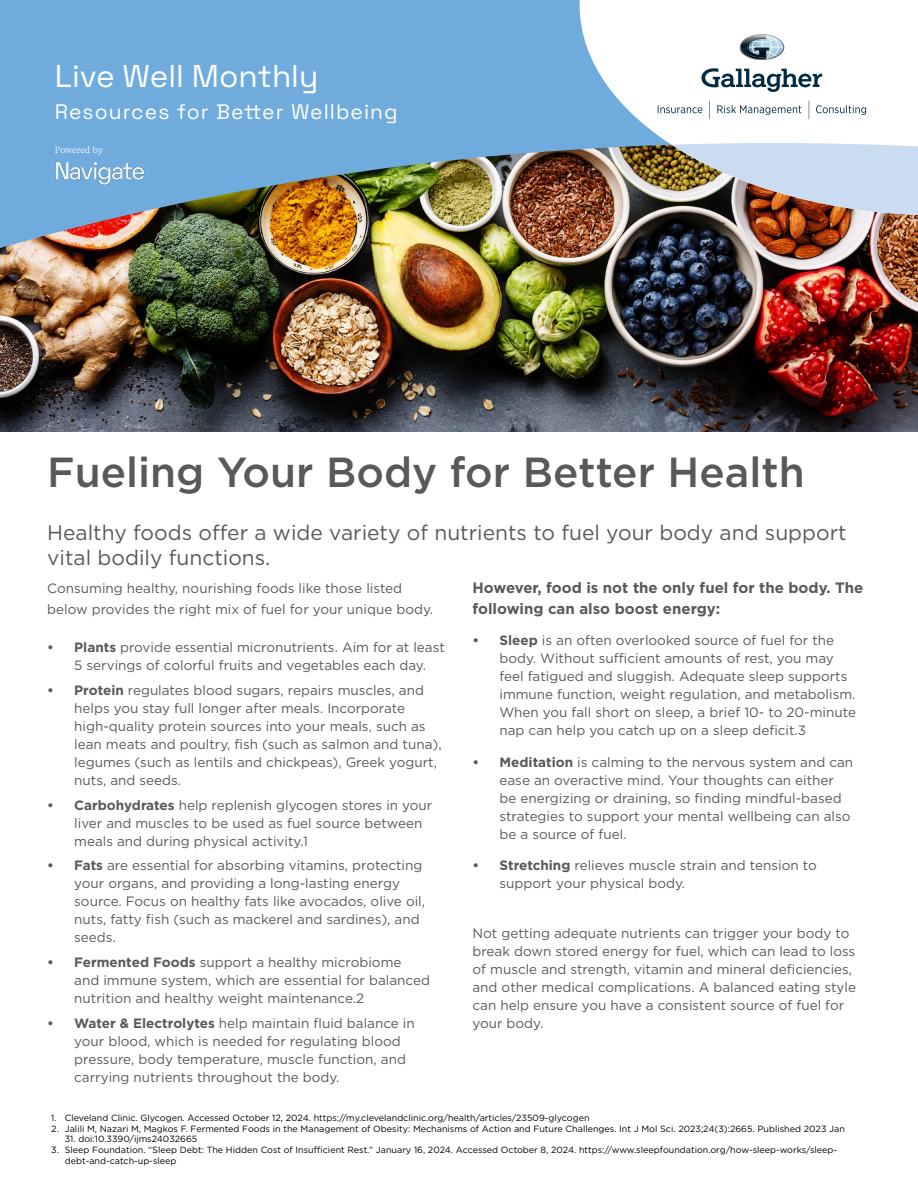
<style>
.page{position:relative;width:918px;height:1188px;background:#fff}
.page>*{position:absolute;margin:0;border:0;box-sizing:border-box;transform-origin:0 0}
.t1{font:500 42px "Gotham";color:#58595b}
.t2{font:300 31.5px "Space Grotesk";color:#fff}
.t3{font:21px/25.5px "Gotham";color:#58595b}
.t4{font:300 21px "Space Grotesk";letter-spacing:.05em;color:#fff}
.t5{font:700 15px/21px "Gotham";color:#58595b}
.t6{font:13.5px/18px "Gotham";color:#58595b}
.t7{font:9px/10.8px "Gotham";color:#000}
.t8{font:9px "Recife Text";letter-spacing:-.01em;color:#fff}
.s1{font-weight:700}
</style>
<div class="page">
<img style="left:0;top:252px;width:918px;height:180px">
<img style="left:0;top:0;width:918px;height:252px">
<svg style="left:580px;top:0;width:338px;height:215px"></svg>
<img style="left:672px;top:143px;width:246px;height:72px">
<img style="left:55px;top:143px;width:109px;height:55px">
<svg style="left:702px;top:68px;width:120px;height:24px"></svg>
<svg style="left:658px;top:105px;width:44px;height:8px"></svg>
<svg style="left:717px;top:105px;width:84px;height:10px"></svg>
<svg style="left:816px;top:105px;width:50px;height:10px"></svg>
<svg style="left:809px;top:101px;width:1px;height:18px"></svg>
<svg style="left:709px;top:101px;width:1px;height:18px"></svg>
<svg style="left:740px;top:34px;width:45px;height:26px"></svg>
<h2 class="t2" style="left:55px;top:53px;width:265px">Live Well Monthly</h2>
<h3 class="t4" style="left:55px;top:96px;width:344px">Resources for Better Wellbeing</h3>
<p class="t8" style="left:55px;top:143px;width:50px">Powered by</p>
<h1 class="t1" style="left:47px;top:445px;width:759px">Fueling Your Body for Better Health</h1>
<h3 class="t3" style="left:47px;top:519px;width:801px">Healthy foods offer a wide variety of nutrients to fuel your body and support vital bodily functions.</h3>
<p class="t6" style="left:47px;top:577px;width:388px;line-height:21px">Consuming healthy, nourishing foods like those listed below provides the right mix of fuel for your unique body.</p>
<p class="t6" style="left:74px;top:638px;width:372px;text-indent:-27px"><span class="s1">• Plants</span> provide essential micronutrients. Aim for at least<br>5 servings of colorful fruits and vegetables each day.</p>
<p class="t6" style="left:74px;top:681px;width:369px;text-indent:-27px"><span class="s1">• Protein</span> regulates blood sugars, repairs muscles, and helps you stay full longer after meals. Incorporate high-quality protein sources into your meals, such as lean meats and poultry, fish (such as salmon and tuna), legumes (such as lentils and chickpeas), Greek yogurt, nuts, and seeds.</p>
<p class="t6" style="left:74px;top:796px;width:360px;text-indent:-27px"><span class="s1">• Carbohydrates</span> help replenish glycogen stores in your liver and muscles to be used as fuel source between meals and during physical activity.1</p>
<p class="t6" style="left:74px;top:856px;width:352px;text-indent:-27px"><span class="s1">• Fats</span> are essential for absorbing vitamins, protecting your organs, and providing a long-lasting energy source. Focus on healthy fats like avocados, olive oil, nuts, fatty fish (such as mackerel and sardines), and seeds.</p>
<p class="t6" style="left:74px;top:953px;width:357px;text-indent:-27px"><span class="s1">• Fermented Foods</span> support a healthy microbiome<br>and immune system, which are essential for balanced nutrition and healthy weight maintenance.2</p>
<p class="t6" style="left:74px;top:1014px;width:342px;text-indent:-27px"><span class="s1">• Water &amp; Electrolytes</span> help maintain fluid balance in your blood, which is needed for regulating blood pressure, body temperature, muscle function, and carrying nutrients throughout the body.</p>
<p class="t5" style="left:472px;top:577px;width:392px">However, food is not the only fuel for the body. The following can also boost energy:</p>
<p class="t6" style="left:500px;top:631px;width:358px;text-indent:-27px"><span class="s1">• Sleep</span> is an often overlooked source of fuel for the body. Without sufficient amounts of rest, you may feel fatigued and sluggish. Adequate sleep supports immune function, weight regulation, and metabolism.<br>When you fall short on sleep, a brief 10- to 20-minute nap can help you catch up on a sleep deficit.3</p>
<p class="t6" style="left:500px;top:753px;width:355px;text-indent:-27px"><span class="s1">• Meditation</span> is calming to the nervous system and can ease an overactive mind. Your thoughts can either be energizing or draining, so finding mindful-based strategies to support your mental wellbeing can also be a source of fuel.</p>
<p class="t6" style="left:500px;top:856px;width:319px;text-indent:-27px"><span class="s1">• Stretching</span> relieves muscle strain and tension to support your physical body.</p>
<p class="t6" style="left:472px;top:924px;width:385px">Not getting adequate nutrients can trigger your body to break down stored energy for fuel, which can lead to loss of muscle and strength, vitamin and mineral deficiencies, and other medical complications. A balanced eating style can help ensure you have a consistent source of fuel for your body.</p>
<p class="t7" style="left:51px;top:1112px;width:540px">1. Cleveland Clinic. Glycogen. Accessed October 12, 2024. https://my.clevelandclinic.org/health/articles/23509-glycogen</p>
<p class="t7" style="left:51px;top:1123px;width:795px">2. Jalili M, Nazari M, Magkos F. Fermented Foods in the Management of Obesity: Mechanisms of Action and Future Challenges. Int J Mol Sci. 2023;24(3):2665. Published 2023 Jan</p>
<p class="t7" style="left:65px;top:1134px;width:134px">31. doi:10.3390/ijms24032665</p>
<p class="t7" style="left:65px;top:1144px;width:774px;text-indent:-14px">3. Sleep Foundation. “Sleep Debt: The Hidden Cost of Insufficient Rest.” January 16, 2024. Accessed October 8, 2024. https://www.sleepfoundation.org/how-sleep-works/sleep&shy;debt-and-catch-up-sleep</p>
</div>
